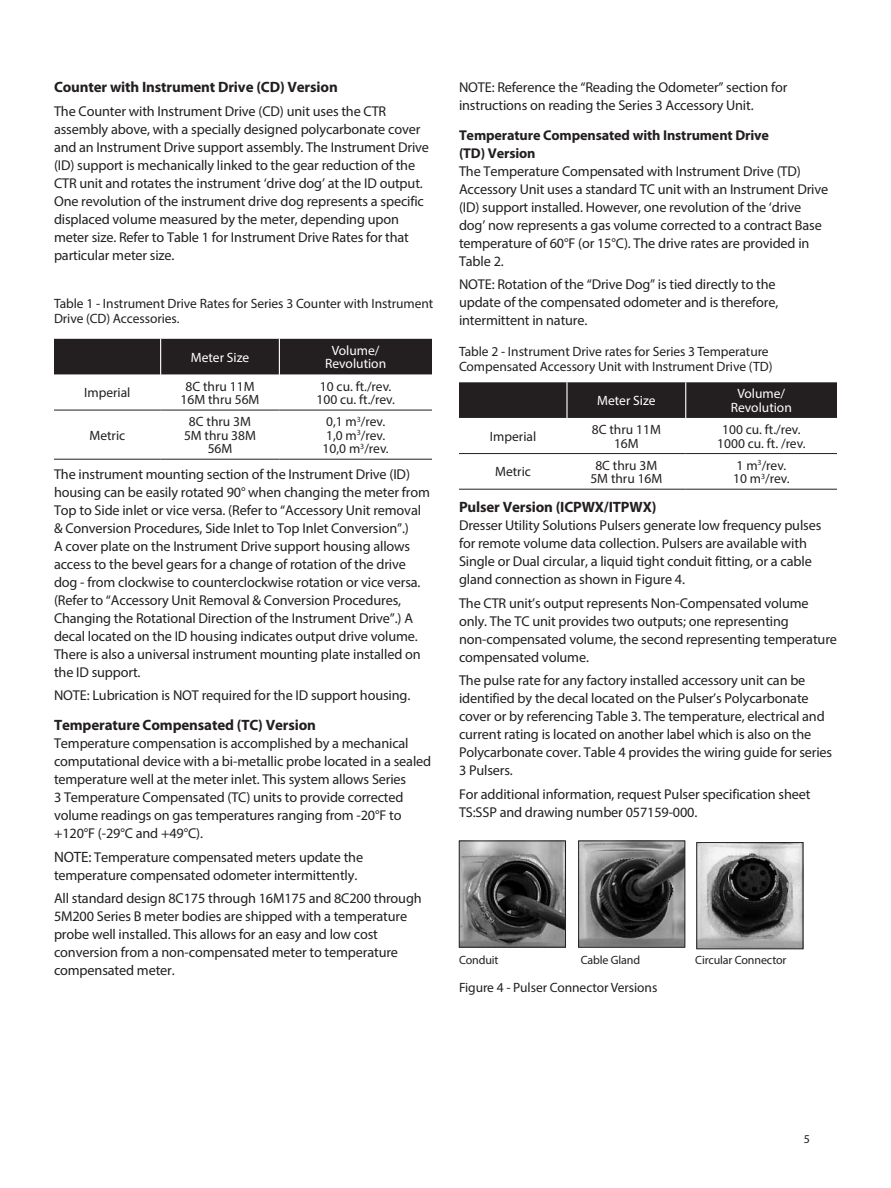
<style>
.page{position:relative;width:891px;height:1188px;background:#fff}
.page>*{position:absolute;margin:0;border:0;box-sizing:border-box;transform-origin:0 0}
.t1{font:700 15px "Myriad Pro";letter-spacing:-.01em;color:#231f20}
.t2{font:14.25px/18px "Myriad Pro";letter-spacing:-.01em;color:#231f20}
.t3{font:700 14.25px/18px "Myriad Pro";letter-spacing:-.01em;color:#231f20}
.t4{font:13.5px/13.5px "Myriad Pro";letter-spacing:-.005em;color:#231f20}
.t5{font:13.5px/13.5px "Myriad Pro";color:#fff;text-align:center}
.t6{font:12px "Myriad Pro";letter-spacing:-.01em;color:#231f20}
.s1{font-size:15px}
</style>
<div class="page">
<img style="left:461px;top:843px;width:103px;height:102px">
<div style="left:459px;top:841px;width:107px;height:106px;border:1px solid #231f20"></div>
<img style="left:698px;top:844px;width:103px;height:103px">
<div style="left:696px;top:842px;width:107px;height:107px;border:1px solid #231f20"></div>
<img style="left:580px;top:843px;width:103px;height:102px">
<div style="left:578px;top:841px;width:107px;height:106px;border:1px solid #231f20"></div>
<div style="left:54px;top:339px;width:378px;height:35px;background:#231f20"></div>
<hr style="left:160px;top:339px;width:1px;height:35px;background:#fff">
<hr style="left:279px;top:339px;width:1px;height:35px;background:#fff">
<hr style="left:54px;top:459px;width:107px;height:1px;background:#231f20">
<hr style="left:161px;top:459px;width:118px;height:1px;background:#231f20">
<hr style="left:279px;top:459px;width:153px;height:1px;background:#231f20">
<hr style="left:54px;top:410px;width:107px;height:1px;background:#231f20">
<hr style="left:161px;top:410px;width:118px;height:1px;background:#231f20">
<hr style="left:279px;top:410px;width:153px;height:1px;background:#231f20">
<div style="left:459px;top:382px;width:378px;height:36px;background:#231f20"></div>
<hr style="left:566px;top:382px;width:2px;height:36px;background:#fff">
<hr style="left:685px;top:382px;width:1px;height:36px;background:#fff">
<hr style="left:459px;top:453px;width:108px;height:1px;background:#231f20">
<hr style="left:567px;top:453px;width:119px;height:1px;background:#231f20">
<hr style="left:686px;top:453px;width:151px;height:1px;background:#231f20">
<hr style="left:459px;top:489px;width:108px;height:1px;background:#231f20">
<hr style="left:567px;top:489px;width:119px;height:1px;background:#231f20">
<hr style="left:686px;top:489px;width:151px;height:1px;background:#231f20">
<p class="t1" style="left:54px;top:77px;width:285px">Counter with Instrument Drive (CD) Version</p>
<p class="t2" style="left:54px;top:102px;width:377px">The Counter with Instrument Drive (CD) unit uses the CTR assembly above, with a specially designed polycarbonate cover and an Instrument Drive support assembly. The Instrument Drive (ID) support is mechanically linked to the gear reduction of the CTR unit and rotates the instrument ‘drive dog’ at the ID output.<br>One revolution of the instrument drive dog represents a specific displaced volume measured by the meter, depending upon meter size. Refer to Table 1 for Instrument Drive Rates for that particular meter size.</p>
<p class="t4" style="left:54px;top:296px;width:381px;line-height:15px">Table 1 - Instrument Drive Rates for Series 3 Counter with Instrument<br>Drive (CD) Accessories.</p>
<p class="t5" style="left:191px;top:350px;width:60px">Meter Size</p>
<p class="t5" style="left:325px;top:343px;width:63px">Volume/<br>Revolution</p>
<p class="t4" style="left:84px;top:386px;width:48px">Imperial</p>
<p class="t4" style="left:181px;top:379px;width:80px;text-align:center">8C thru 11M<br>16M thru 56M</p>
<p class="t4" style="left:316px;top:379px;width:80px">10 cu. ft./rev.<br>100 cu. ft./rev.</p>
<p class="t4" style="left:89px;top:428px;width:37px">Metric</p>
<p class="t4" style="left:184px;top:415px;width:74px;text-align:center">8C thru 3M<br>5M thru 38M<br>56M</p>
<p class="t4" style="left:323px;top:415px;width:68px">0,1 m<sup>3</sup>/rev.<br>1,0 m<sup>3</sup>/rev.<br>10,0 m<sup>3</sup>/rev.</p>
<p class="t2" style="left:54px;top:465px;width:378px">The instrument mounting section of the Instrument Drive (ID) housing can be easily rotated 90° when changing the meter from Top to Side inlet or vice versa. (Refer to “Accessory Unit removal &amp; Conversion Procedures, Side Inlet to Top Inlet Conversion”.)<br>A cover plate on the Instrument Drive support housing allows access to the bevel gears for a change of rotation of the drive dog - from clockwise to counterclockwise rotation or vice versa. (Refer to “Accessory Unit Removal &amp; Conversion Procedures, Changing the Rotational Direction of the Instrument Drive”.) A decal located on the ID housing indicates output drive volume.<br>There is also a universal instrument mounting plate installed on the ID support.</p>
<p class="t2" style="left:54px;top:686px;width:358px">NOTE: Lubrication is NOT required for the ID support housing.</p>
<p class="t1" style="left:54px;top:716px;width:264px">Temperature Compensated (TC) Version</p>
<p class="t2" style="left:54px;top:734px;width:379px">Temperature compensation is accomplished by a mechanical computational device with a bi-metallic probe located in a sealed temperature well at the meter inlet. This system allows Series<br>3 Temperature Compensated (TC) units to provide corrected volume readings on gas temperatures ranging from -20°F to +120°F (-29°C and +49°C).</p>
<p class="t2" style="left:54px;top:848px;width:311px"><span class="s1">NOTE:</span> Temperature compensated meters update the temperature compensated odometer intermittently.</p>
<p class="t2" style="left:54px;top:889px;width:369px">All standard design 8C175 through 16M175 and 8C200 through 5M200 Series B meter bodies are shipped with a temperature probe well installed. This allows for an easy and low cost conversion from a non-compensated meter to temperature compensated meter.</p>
<p class="t2" style="left:459px;top:78px;width:330px">NOTE: Reference the “Reading the Odometer” section for instructions on reading the Series 3 Accessory Unit.</p>
<p class="t3" style="left:459px;top:126px;width:312px">Temperature Compensated with Instrument Drive (TD) Version</p>
<p class="t2" style="left:459px;top:162px;width:371px">The Temperature Compensated with Instrument Drive (TD)<br>Accessory Unit uses a standard TC unit with an Instrument Drive (ID) support installed. However, one revolution of the ‘drive dog’ now represents a gas volume corrected to a contract Base temperature of 60°F (or 15°C). The drive rates are provided in Table 2.</p>
<p class="t2" style="left:459px;top:275px;width:321px">NOTE: Rotation of the “Drive Dog” is tied directly to the update of the compensated odometer and is therefore, intermittent in nature.</p>
<p class="t4" style="left:459px;top:343px;width:315px;line-height:15px">Table 2 - Instrument Drive rates for Series 3 Temperature<br>Compensated Accessory Unit with Instrument Drive (TD)</p>
<p class="t5" style="left:597px;top:394px;width:60px">Meter Size</p>
<p class="t5" style="left:731px;top:387px;width:63px">Volume/<br>Revolution</p>
<p class="t4" style="left:490px;top:429px;width:48px">Imperial</p>
<p class="t4" style="left:592px;top:423px;width:70px;text-align:center">8C thru 11M<br>16M</p>
<p class="t4" style="left:717px;top:423px;width:90px;text-align:center">100 cu. ft./rev.<br>1000 cu. ft. /rev.</p>
<p class="t4" style="left:495px;top:465px;width:37px">Metric</p>
<p class="t4" style="left:590px;top:458px;width:74px;text-align:center">8C thru 3M<br>5M thru 16M</p>
<p class="t4" style="left:733px;top:458px;width:58px">1 m<sup>3</sup>/rev.<br>10 m<sup>3</sup>/rev.</p>
<p class="t1" style="left:459px;top:498px;width:199px">Pulser Version (ICPWX/ITPWX)</p>
<p class="t2" style="left:459px;top:516px;width:364px">Dresser Utility Solutions Pulsers generate low frequency pulses for remote volume data collection. Pulsers are available with Single or Dual circular, a liquid tight conduit fitting, or a cable gland connection as shown in Figure 4.</p>
<p class="t2" style="left:459px;top:594px;width:379px">The CTR unit’s output represents Non-Compensated volume only. The TC unit provides two outputs; one representing non-compensated volume, the second representing temperature compensated volume.</p>
<p class="t2" style="left:459px;top:671px;width:375px">The pulse rate for any factory installed accessory unit can be identified by the decal located on the Pulser’s Polycarbonate cover or by referencing Table 3. The temperature, electrical and current rating is located on another label which is also on the Polycarbonate cover. Table 4 provides the wiring guide for series 3 Pulsers.</p>
<p class="t2" style="left:459px;top:785px;width:353px">For additional information, request Pulser specification sheet<br>TS:SSP and drawing number 057159-000.</p>
<p class="t6" style="left:459px;top:952px;width:41px">Conduit</p>
<p class="t6" style="left:581px;top:952px;width:61px">Cable Gland</p>
<p class="t6" style="left:695px;top:952px;width:93px">Circular Connector</p>
<p class="t4" style="left:459px;top:980px;width:200px">Figure 4 - Pulser Connector Versions</p>
<p class="t6" style="left:804px;top:1132px;width:8px">5</p>
</div>
